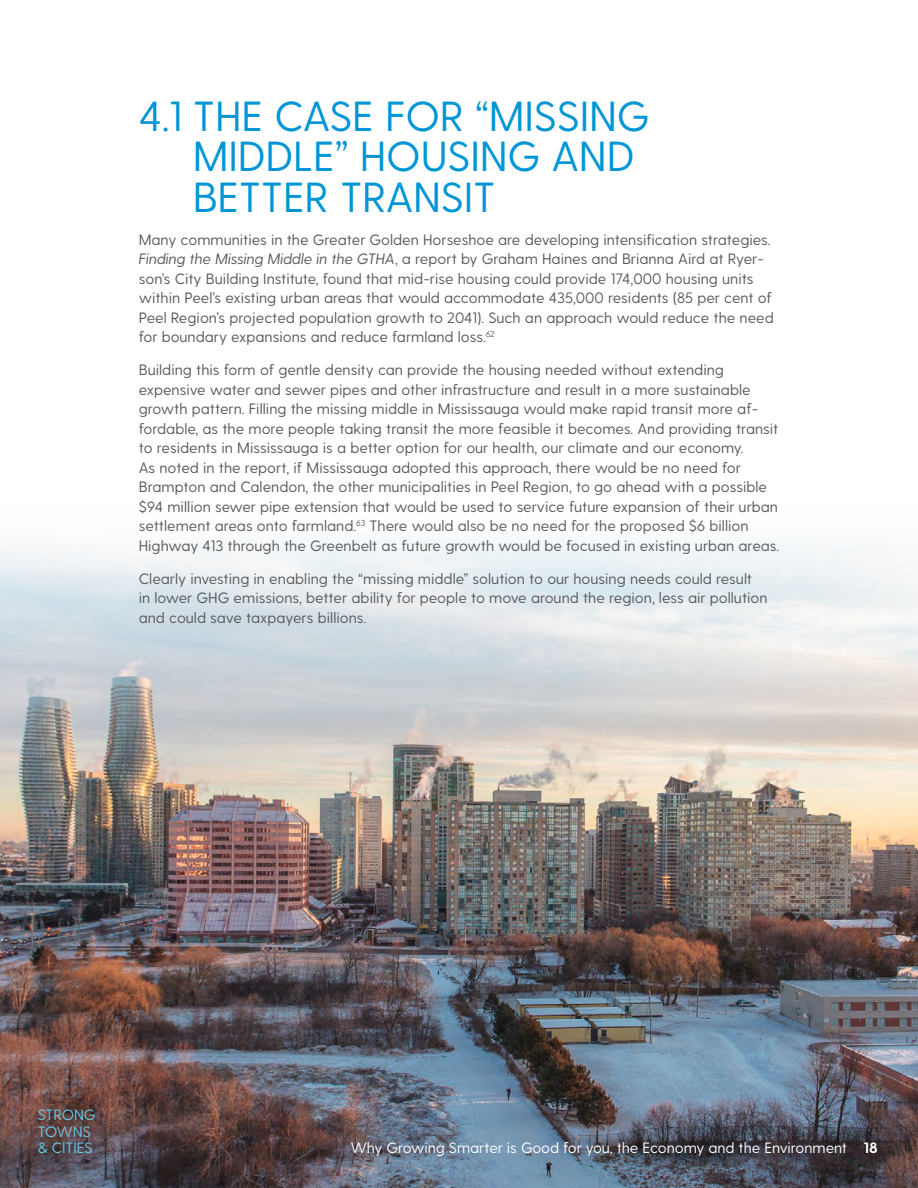
<style>
.page{position:relative;width:918px;height:1188px;background:#fff}
.page>*{position:absolute;margin:0;border:0;box-sizing:border-box;transform-origin:0 0}
.t1{font:42px/40.5px "Greycliff CF";letter-spacing:-.005em;color:#0096d6}
.t2{font:15px/19.5px "Greycliff CF";color:#58595b}
.t3{font:15px "Greycliff CF";letter-spacing:-.005em;color:#fff}
.t4{font:15px/16.5px "Greycliff CF";letter-spacing:-.005em;color:#66c9e5}
.s1{font-style:italic}
.s2{font-weight:700}
</style>
<div class="page">
<img style="left:0;top:539px;width:918px;height:649px">
<h1 class="t1" style="left:193px;top:97px;width:458px;text-indent:-54px">4.1 THE CASE FOR “MISSING<br>MIDDLE” HOUSING AND<br>BETTER TRANSIT</h1>
<p class="t2" style="left:139px;top:230px;width:637px">Many communities in the Greater Golden Horseshoe are developing intensification strategies.<br><span class="s1">Finding the Missing Middle in the GTHA</span>, a report by Graham Haines and Brianna Aird at Ryer&shy;son’s City Building Institute, found that mid-rise housing could provide 174,000 housing units within Peel’s existing urban areas that would accommodate 435,000 residents (85 per cent of Peel Region’s projected population growth to 2041). Such an approach would reduce the need for boundary expansions and reduce farmland loss.<sup>62</sup></p>
<p class="t2" style="left:139px;top:361px;width:642px">Building this form of gentle density can provide the housing needed without extending expensive water and sewer pipes and other infrastructure and result in a more sustainable growth pattern. Filling the missing middle in Mississauga would make rapid transit more af&shy;fordable, as the more people taking transit the more feasible it becomes. And providing transit to residents in Mississauga is a better option for our health, our climate and our economy.<br>As noted in the report, if Mississauga adopted this approach, there would be no need for Brampton and Calendon, the other municipalities in Peel Region, to go ahead with a possible $94 million sewer pipe extension that would be used to service future expansion of their urban settlement areas onto farmland.<sup>63</sup> There would also be no need for the proposed $6 billion Highway 413 through the Greenbelt as future growth would be focused in existing urban areas.</p>
<p class="t2" style="left:139px;top:569px;width:630px">Clearly investing in enabling the “missing middle” solution to our housing needs could result<br>in lower GHG emissions, better ability for people to move around the region, less air pollution and could save taxpayers billions.</p>
<p class="t4" style="left:38px;top:1107px;width:59px">STRONG<br>TOWNS &amp; CITIES</p>
<p class="t3" style="left:351px;top:1139px;width:529px">Why Growing Smarter is Good for you, the Economy and the Environment <span class="s2">18</span></p>
</div>
